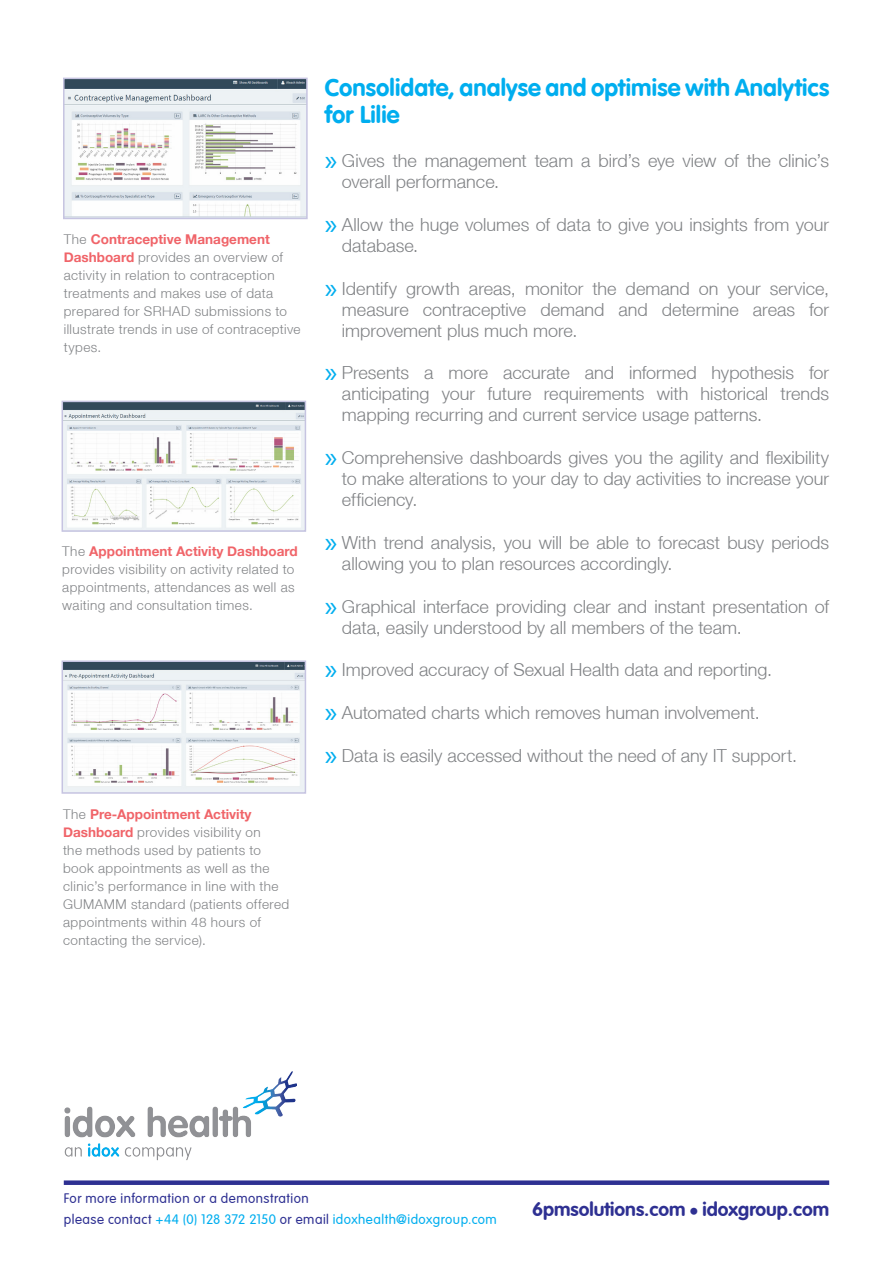
<style>
.page{position:relative;width:893px;height:1263px;background:#fff}
.page>*{position:absolute;margin:0;border:0;box-sizing:border-box;transform-origin:0 0}
.Idox_body_text{font:700 24px/27px "VAG Rounded LT";letter-spacing:.005em;color:#00aeef}
.t1{font:700 19.35px "VAG Rounded";color:#2e3092}
.t2{font:300 18px/21px "Helvetica Neue LT";color:#808285}
.Idox_body_text-2{font:300 13.5px/18px "Helvetica Neue LT";letter-spacing:.03em;color:#808285}
.t3{font:300 13.5px/21px "VAG Rounded LT";letter-spacing:.035em;color:#2e3092}
.s1{font-family:"Helvetica Neue";font-weight:700;color:#f06469}
.s2{font-family:"Myriad Pro";font-weight:400;font-size:30px;color:#00aeef}
.s3{color:#00aeef}
.s4{font-family:"Helvetica Neue"}
</style>
<div class="page">
<div style="left:64px;top:1180px;width:765px;height:5px;background:#2e3092"></div>
<img style="left:64px;top:1071px;width:233px;height:90px">
<img style="left:66px;top:81px;width:239px;height:135px">
<div style="left:63px;top:78px;width:245px;height:141px;border:2px solid #c6c4e1"></div>
<img style="left:65px;top:404px;width:238px;height:125px">
<div style="left:62px;top:401px;width:244px;height:131px;border:2px solid #c6c4e1"></div>
<img style="left:65px;top:663px;width:238px;height:128px">
<div style="left:62px;top:660px;width:244px;height:134px;border:2px solid #c6c4e1"></div>
<p class="Idox_body_text-2" style="left:64px;top:230px;width:238px">The <span class="s1">Contraceptive Management<br>Dashboard</span> provides an overview of activity in relation to contraception treatments and makes use of data prepared for SRHAD submissions to illustrate trends in use of contraceptive types.</p>
<p class="Idox_body_text-2" style="left:62px;top:542px;width:237px">The <span class="s1">Appointment Activity Dashboard </span>provides visibility on activity related to appointments, attendances as well as waiting and consultation times.</p>
<p class="Idox_body_text-2" style="left:63px;top:805px;width:228px">The <span class="s1">Pre-Appointment Activity<br>Dashboard</span> provides visibility on<br>the methods used by patients to book appointments as well as the clinic’s performance in line with the<br>GUMAMM standard (patients offered appointments within 48 hours of contacting the service).</p>
<p class="Idox_body_text" style="left:325px;top:75px;width:506px">Consolidate, analyse and optimise with Analytics for Lilie</p>
<p class="t2" style="left:342px;top:150px;width:489px;text-indent:-17px"><span class="s2">»</span> Gives the management team a bird’s eye view of the clinic’s overall performance.</p>
<p class="t2" style="left:342px;top:214px;width:489px;text-indent:-17px"><span class="s2">»</span> Allow the huge volumes of data to give you insights from your database.</p>
<p class="t2" style="left:342px;top:277px;width:489px;text-align:justify;text-indent:-17px"><span class="s2">»</span> Identify growth areas, monitor the demand on your service, measure contraceptive demand and determine areas for improvement plus much more.</p>
<p class="t2" style="left:342px;top:362px;width:489px;text-align:justify;text-indent:-17px"><span class="s2">»</span> Presents a more accurate and informed hypothesis for anticipating your future requirements with historical trends mapping recurring and current service usage patterns.</p>
<p class="t2" style="left:342px;top:447px;width:489px;text-align:justify;text-indent:-17px"><span class="s2">»</span> Comprehensive dashboards gives you the agility and flexibility to make alterations to your day to day activities to increase your efficiency.</p>
<p class="t2" style="left:342px;top:532px;width:489px;text-indent:-17px"><span class="s2">»</span> With trend analysis, you will be able to forecast busy periods allowing you to plan resources accordingly.</p>
<p class="t2" style="left:342px;top:595px;width:489px;text-indent:-17px"><span class="s2">»</span> Graphical interface providing clear and instant presentation of data, easily understood by all members of the team.</p>
<p class="t2" style="left:325px;top:659px;width:449px"><span class="s2">»</span> Improved accuracy of Sexual Health data and reporting.</p>
<p class="t2" style="left:325px;top:702px;width:436px"><span class="s2">»</span> Automated charts which removes human involvement.</p>
<p class="t2" style="left:325px;top:745px;width:474px"><span class="s2">»</span> Data is easily accessed without the need of any IT support.</p>
<p class="t3" style="left:64px;top:1188px;width:435px">For more information or a demonstration<br>please contact <span class="s3">+44 (0) 128 372 2150</span> or email <span class="s3">idoxhealth@idoxgroup.com</span></p>
<p class="t1" style="left:532px;top:1198px;width:299px">6pmsolutions.com <span class="s4">•</span> idoxgroup.com</p>
</div>
